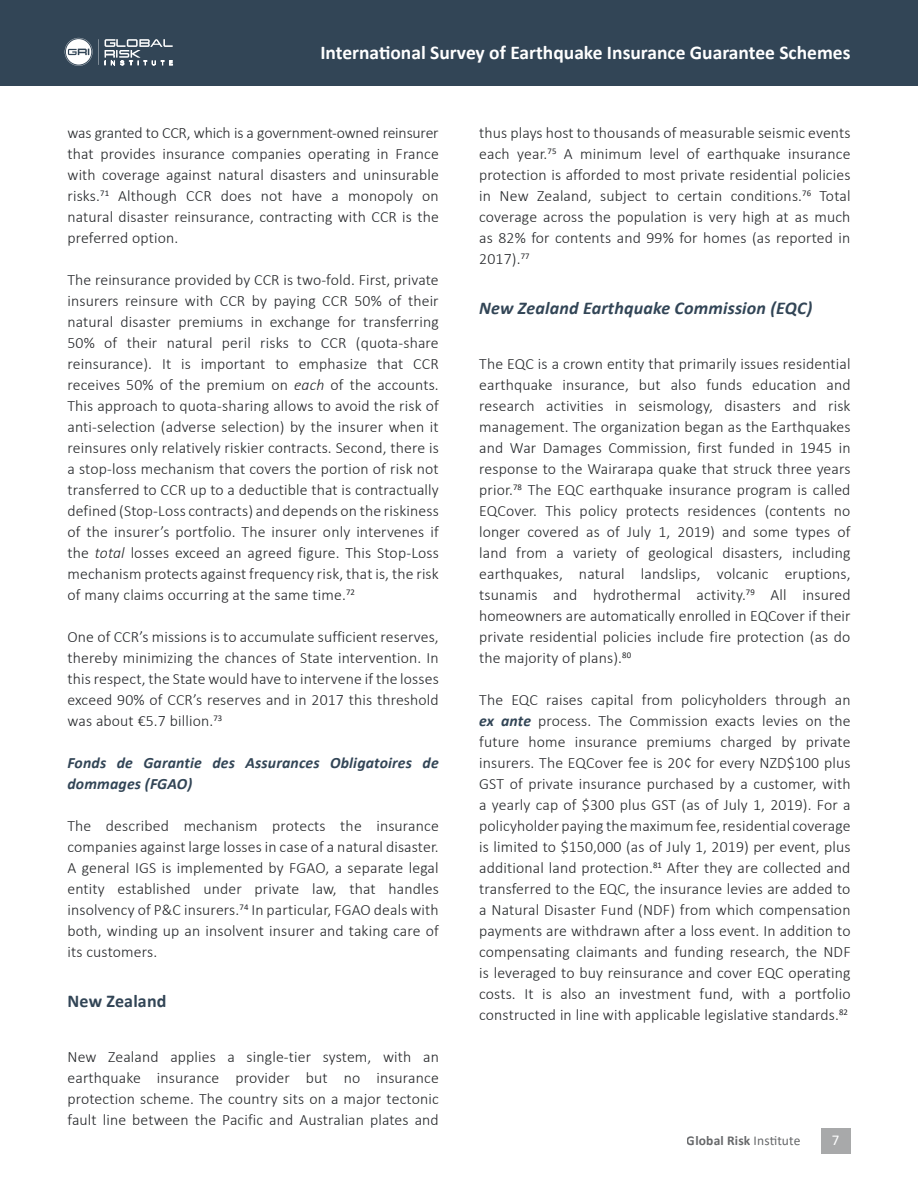
<style>
.page{position:relative;width:918px;height:1188px;background:#fff}
.page>*{position:absolute;margin:0;border:0;box-sizing:border-box;transform-origin:0 0}
.t1{font:700 19.5px "Calibri";color:#fff}
.t2{font:italic 700 18px "Calibri";letter-spacing:.01em;color:#324556}
.t3{font:700 18px "Calibri";letter-spacing:.01em;color:#324556}
.t4{font:300 15.75px/21px "Calibri";letter-spacing:.01em;color:#242629;text-align:justify}
.t5{font:italic 700 15.75px/21px "Calibri";letter-spacing:.01em;color:#324556}
.t6{font:15px "Calibri";color:#fff}
.t7{font:700 13.5px "Calibri";letter-spacing:.01em;color:#242629}
.s1{font-style:italic}
.s2{font-weight:700;font-style:italic;color:#324556}
.s3{font-weight:400}
</style>
<div class="page">
<div style="left:821px;top:1129px;width:30px;height:25px;background:#a8a9aa"></div>
<div style="left:0;top:0;width:918px;height:85px;background:#324556"></div>
<svg style="left:65px;top:38px;width:28px;height:28px"></svg>
<svg style="left:104px;top:39px;width:69px;height:26px"></svg>
<p class="t1" style="left:320px;top:39px;width:532px">International Survey of Earthquake Insurance Guarantee Schemes</p>
<p class="t4" style="left:67px;top:122px;width:373px">was granted to CCR, which is a government-owned reinsurer that provides insurance companies operating in France with coverage against natural disasters and uninsurable risks.<sup>71</sup> Although CCR does not have a monopoly on natural disaster reinsurance, contracting with CCR is the preferred option.</p>
<p class="t4" style="left:67px;top:269px;width:373px">The reinsurance provided by CCR is two-fold. First, private insurers reinsure with CCR by paying CCR 50% of their natural disaster premiums in exchange for transferring 50% of their natural peril risks to CCR (quota-share reinsurance). It is important to emphasize that CCR receives 50% of the premium on <span class="s1">each</span> of the accounts.<br>This approach to quota-sharing allows to avoid the risk of anti-selection (adverse selection) by the insurer when it reinsures only relatively riskier contracts. Second, there is a stop-loss mechanism that covers the portion of risk not transferred to CCR up to a deductible that is contractually defined (Stop-Loss contracts) and depends on the riskiness of the insurer’s portfolio. The insurer only intervenes if the <span class="s1">total</span> losses exceed an agreed figure. This Stop-Loss mechanism protects against frequency risk, that is, the risk of many claims occurring at the same time.<sup>72</sup></p>
<p class="t4" style="left:67px;top:626px;width:373px">One of CCR’s missions is to accumulate sufficient reserves, thereby minimizing the chances of State intervention. In this respect, the State would have to intervene if the losses exceed 90% of CCR’s reserves and in 2017 this threshold was about €5.7 billion.<sup>73</sup></p>
<p class="t5" style="left:67px;top:752px;width:373px">Fonds de Garantie des Assurances Obligatoires de dommages (FGAO)</p>
<p class="t4" style="left:67px;top:815px;width:373px">The described mechanism protects the insurance companies against large losses in case of a natural disaster.<br>A general IGS is implemented by FGAO, a separate legal entity established under private law, that handles insolvency of P&amp;C insurers.<sup>74</sup> In particular, FGAO deals with both, winding up an insolvent insurer and taking care of its customers.</p>
<p class="t3" style="left:68px;top:988px;width:101px">New Zealand</p>
<p class="t4" style="left:68px;top:1046px;width:373px">New Zealand applies a single-tier system, with an earthquake insurance provider but no insurance protection scheme. The country sits on a major tectonic fault line between the Pacific and Australian plates and</p>
<p class="t4" style="left:479px;top:122px;width:373px">thus plays host to thousands of measurable seismic events each year.<sup>75</sup> A minimum level of earthquake insurance protection is afforded to most private residential policies in New Zealand, subject to certain conditions.<sup>76</sup> Total coverage across the population is very high at as much as 82% for contents and 99% for homes (as reported in 2017).<sup>77</sup></p>
<p class="t2" style="left:479px;top:295px;width:335px">New Zealand Earthquake Commission (EQC)</p>
<p class="t4" style="left:479px;top:353px;width:373px">The EQC is a crown entity that primarily issues residential earthquake insurance, but also funds education and research activities in seismology, disasters and risk management. The organization began as the Earthquakes and War Damages Commission, first funded in 1945 in response to the Wairarapa quake that struck three years prior.<sup>78</sup> The EQC earthquake insurance program is called EQCover. This policy protects residences (contents no longer covered as of July 1, 2019) and some types of land from a variety of geological disasters, including earthquakes, natural landslips, volcanic eruptions, tsunamis and hydrothermal activity.<sup>79</sup> All insured homeowners are automatically enrolled in EQCover if their private residential policies include fire protection (as do the majority of plans).<sup>80</sup></p>
<p class="t4" style="left:479px;top:689px;width:373px">The EQC raises capital from policyholders through an <span class="s2">ex ante</span> process. The Commission exacts levies on the future home insurance premiums charged by private insurers. The EQCover fee is 20¢ for every NZD$100 plus GST of private insurance purchased by a customer, with a yearly cap of $300 plus GST (as of July 1, 2019). For a policyholder paying the maximum fee, residential coverage is limited to $150,000 (as of July 1, 2019) per event, plus additional land protection.<sup>81</sup> After they are collected and transferred to the EQC, the insurance levies are added to a Natural Disaster Fund (NDF) from which compensation payments are withdrawn after a loss event. In addition to compensating claimants and funding research, the NDF is leveraged to buy reinsurance and cover EQC operating costs. It is also an investment fund, with a portfolio constructed in line with applicable legislative standards.<sup>82</sup></p>
<p class="t7" style="left:687px;top:1131px;width:115px">Global Risk <span class="s3">Institute</span></p>
<p class="t6" style="left:832px;top:1130px;width:9px">7</p>
</div>
